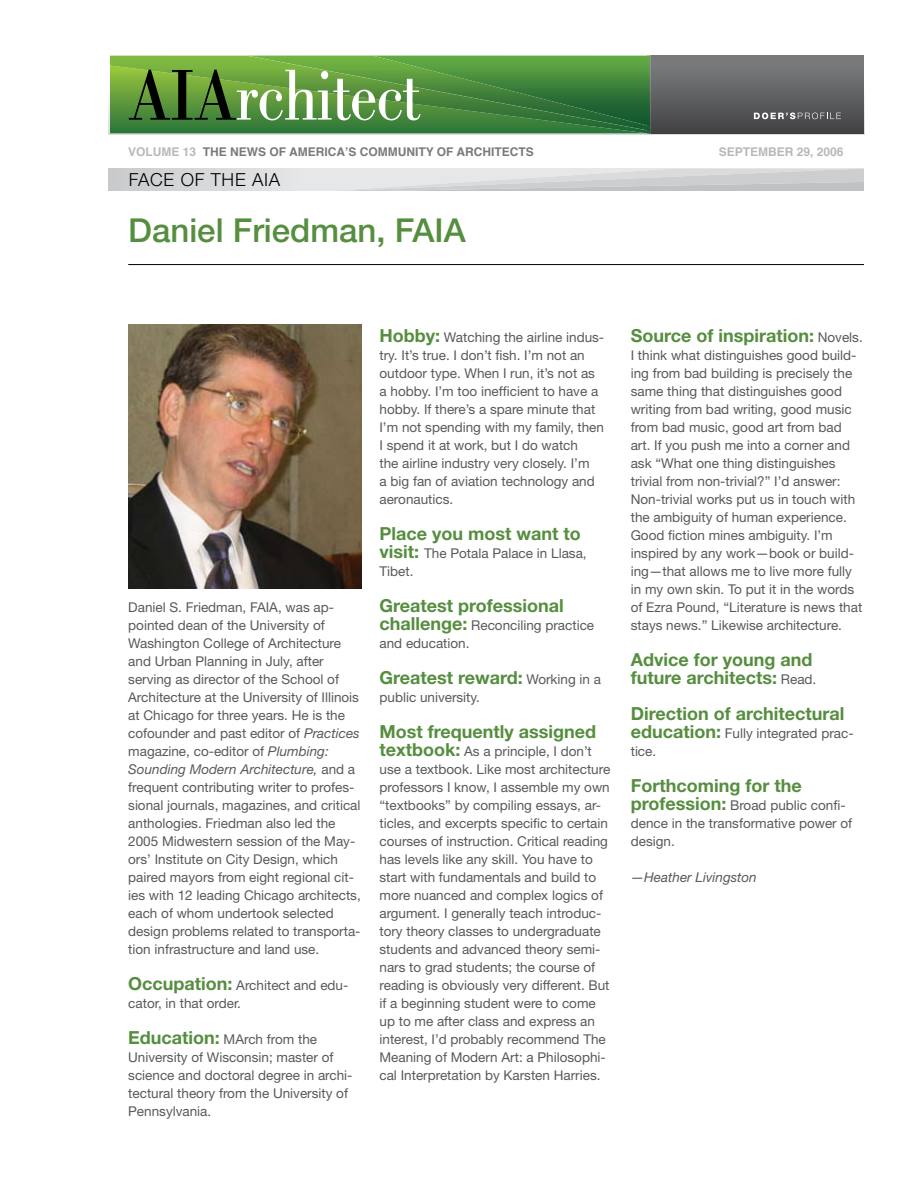
<style>
.page{position:relative;width:918px;height:1188px;background:#fff}
.page>*{position:absolute;margin:0;border:0;box-sizing:border-box;transform-origin:0 0}
.t1{font:500 33px "Helvetica Neue";color:#568e3f}
.t2{font:700 18px/18px "Helvetica Neue";color:#568e3f}
.t3{font:300 18px "Helvetica Neue";letter-spacing:.04em;color:#000}
.t4{font:13.5px/18px "Helvetica Neue";color:#58595b}
.t5{font:italic 13.5px "Helvetica Neue";color:#58595b}
.t6{font:700 12px "Helvetica";color:#797a7d}
.t7{font:700 12px "Helvetica";color:#b6b8ba}
.s1{color:#b6b8ba}
.s2{font-style:italic}
.s3{font-weight:700;font-size:18px;color:#568e3f}
.s4{font-weight:400;font-size:13.5px;color:#58595b}
</style>
<div class="page">
<div style="left:647px;top:54px;width:218px;height:81px;background:linear-gradient(to bottom,#7f8183,#424143)"></div>
<div style="left:647px;top:56px;width:216px;height:77px;background:linear-gradient(to bottom,#7d8082,#444446)"></div>
<svg style="left:754px;top:113px;width:87px;height:6px"></svg>
<svg style="left:108px;top:54px;width:542px;height:81px"></svg>
<svg style="left:110px;top:56px;width:541px;height:78px;background:#579146"></svg>
<svg style="left:109px;top:168px;width:755px;height:23px;background:#d6d8d9"></svg>
<hr style="left:128px;top:264px;width:736px;height:1px;background:#000">
<img style="left:128px;top:324px;width:234px;height:265px">
<p class="t6" style="left:128px;top:141px;width:407px"><span class="s1">VOLUME 13</span> THE NEWS OF AMERICA’S COMMUNITY OF ARCHITECTS</p>
<p class="t7" style="left:719px;top:141px;width:126px">SEPTEMBER 29, 2006</p>
<h2 class="t3" style="left:129px;top:168px;width:153px">FACE OF THE AIA</h2>
<h1 class="t1" style="left:128px;top:210px;width:339px">Daniel Friedman, FAIA</h1>
<p class="t4" style="left:128px;top:598px;width:234px">Daniel S. Friedman, FAIA, was ap&shy;pointed dean of the University of Washington College of Architecture and Urban Planning in July, after serving as director of the School of Architecture at the University of Illinois at Chicago for three years. He is the cofounder and past editor of <span class="s2">Practices </span>magazine, co-editor of <span class="s2">Plumbing:<br>Sounding Modern Architecture,</span> and a frequent contributing writer to profes&shy;sional journals, magazines, and critical anthologies. Friedman also led the 2005 Midwestern session of the May&shy;ors’ Institute on City Design, which paired mayors from eight regional cit&shy;ies with 12 leading Chicago architects, each of whom undertook selected design problems related to transporta&shy;tion infrastructure and land use.</p>
<p class="t4" style="left:128px;top:976px;width:222px"><span class="s3">Occupation:</span> Architect and edu&shy;cator, in that order.</p>
<p class="t4" style="left:128px;top:1030px;width:226px"><span class="s3">Education:</span> MArch from the<br>University of Wisconsin; master of science and doctoral degree in archi&shy;tectural theory from the University of<br>Pennsylvania.</p>
<p class="t4" style="left:380px;top:328px;width:226px"><span class="s3">Hobby:</span> Watching the airline indus&shy;try. It’s true. I don’t fish. I’m not an outdoor type. When I run, it’s not as a hobby. I’m too inefficient to have a hobby. If there’s a spare minute that I’m not spending with my family, then I spend it at work, but I do watch<br>the airline industry very closely. I’m<br>a big fan of aviation technology and aeronautics.</p>
<h2 class="t2" style="left:380px;top:524px;width:203px">Place you most want to</h2>
<p class="t4" style="left:380px;top:544px;width:209px"><span class="s3">visit:</span> The Potala Palace in Llasa,<br>Tibet.</p>
<h2 class="t2" style="left:380px;top:596px;width:186px">Greatest professional</h2>
<p class="t4" style="left:380px;top:616px;width:216px"><span class="s3">challenge:</span> Reconciling practice and education.</p>
<h2 class="t2" style="left:380px;top:668px;width:223px">Greatest reward: <span class="s4">Working in a</span></h2>
<p class="t4" style="left:380px;top:688px;width:102px">public university.</p>
<h2 class="t2" style="left:380px;top:722px;width:218px">Most frequently assigned</h2>
<p class="t4" style="left:380px;top:742px;width:232px"><span class="s3">textbook:</span> As a principle, I don’t use a textbook. Like most architecture professors I know, I assemble my own “textbooks” by compiling essays, ar&shy;ticles, and excerpts specific to certain courses of instruction. Critical reading has levels like any skill. You have to start with fundamentals and build to more nuanced and complex logics of argument. I generally teach introduc&shy;tory theory classes to undergraduate students and advanced theory semi&shy;nars to grad students; the course of reading is obviously very different. But if a beginning student were to come up to me after class and express an interest, I’d probably recommend The Meaning of Modern Art: a Philosophi&shy;cal Interpretation by Karsten Harries.</p>
<h2 class="t2" style="left:631px;top:326px;width:234px">Source of inspiration: <span class="s4">Novels.</span></h2>
<p class="t4" style="left:631px;top:346px;width:233px">I think what distinguishes good build&shy;ing from bad building is precisely the same thing that distinguishes good writing from bad writing, good music from bad music, good art from bad art. If you push me into a corner and ask “What one thing distinguishes trivial from non-trivial?” I’d answer:<br>Non-trivial works put us in touch with the ambiguity of human experience.<br>Good fiction mines ambiguity. I’m inspired by any work—book or build&shy;ing—that allows me to live more fully in my own skin. To put it in the words of Ezra Pound, “Literature is news that stays news.” Likewise architecture.</p>
<h2 class="t2" style="left:631px;top:650px;width:187px">Advice for young and future architects: <span class="s4">Read.</span></h2>
<h2 class="t2" style="left:631px;top:704px;width:215px">Direction of architectural</h2>
<p class="t4" style="left:631px;top:724px;width:224px"><span class="s3">education:</span> Fully integrated prac&shy;tice.</p>
<h2 class="t2" style="left:631px;top:776px;width:172px">Forthcoming for the</h2>
<p class="t4" style="left:631px;top:796px;width:223px"><span class="s3">profession:</span> Broad public confi&shy;dence in the transformative power of design.</p>
<p class="t5" style="left:631px;top:869px;width:128px">—Heather Livingston</p>
</div>
